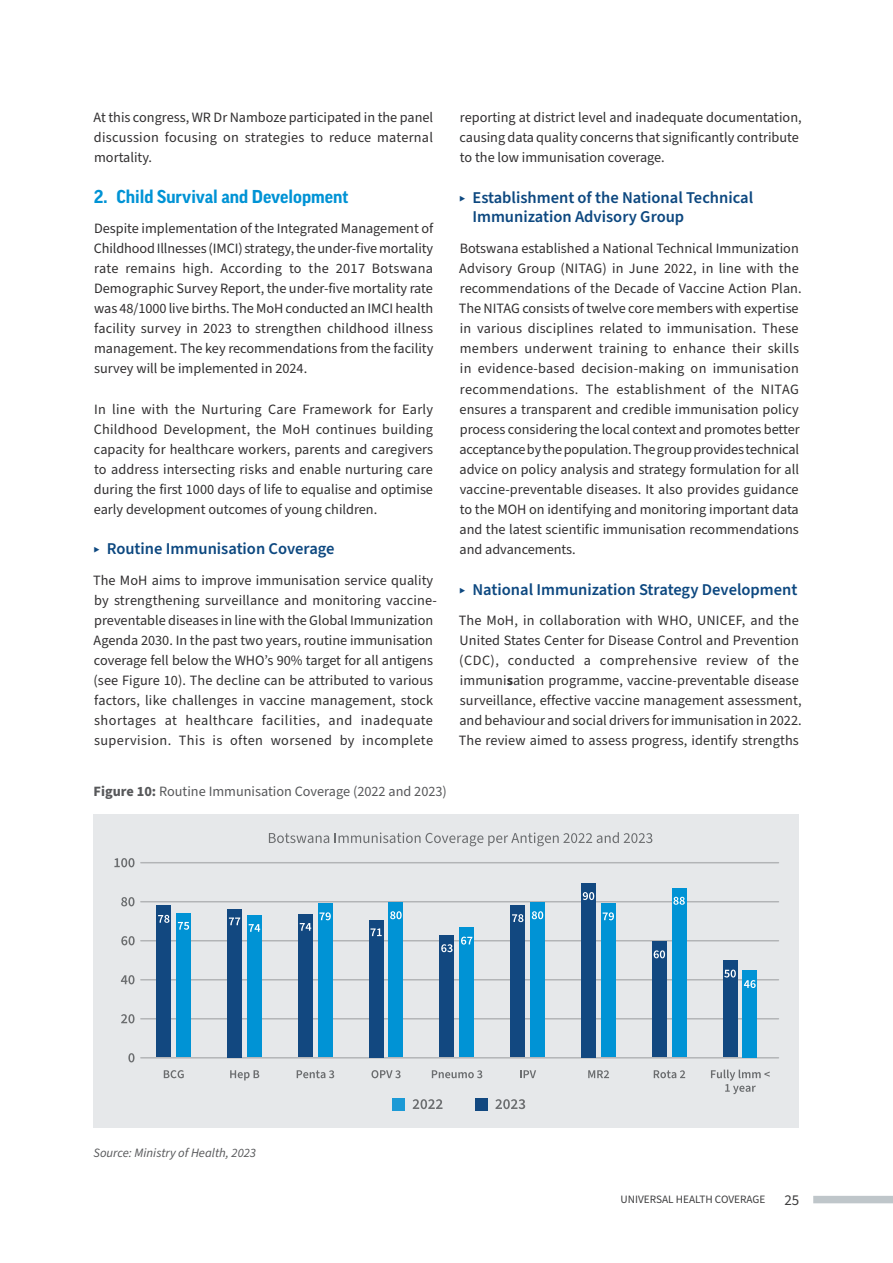
<style>
.page{position:relative;width:893px;height:1263px;background:#fff}
.page>*{position:absolute;margin:0;border:0;box-sizing:border-box;transform-origin:0 0}
.Heading_4{font:700 18px "Good Pro";color:#0093d5}
.t1{font:600 16.5px/19.8px "Source Sans Pro";color:#0d4880}
.t2{font:15px "Source Sans Pro";color:#3e3e3f}
.Body{font:14.25px/20.1px "Source Sans Pro";color:#312f30}
.Caption_Span{font:14.25px "Source Sans Pro";color:#57585a}
.Source{font:italic 12.75px "Source Sans Pro";color:#57585a}
.t3{font:11.25px "Source Sans Pro";color:#3e3e3f}
.s1{font-weight:700}
</style>
<div class="page">
<div style="left:94px;top:815px;width:705px;height:313px;background:#e0e3e5"></div>
<hr style="left:141px;top:901px;width:637px;height:1px;background:#b2b4b6">
<svg style="left:121px;top:897px;width:14px;height:9px"></svg>
<hr style="left:141px;top:862px;width:637px;height:1px;background:#b2b4b6">
<svg style="left:114px;top:858px;width:21px;height:9px"></svg>
<hr style="left:141px;top:940px;width:637px;height:1px;background:#b2b4b6">
<svg style="left:121px;top:936px;width:14px;height:9px"></svg>
<hr style="left:141px;top:979px;width:637px;height:1px;background:#b2b4b6">
<svg style="left:121px;top:975px;width:14px;height:9px"></svg>
<hr style="left:141px;top:1018px;width:637px;height:1px;background:#b2b4b6">
<svg style="left:121px;top:1014px;width:14px;height:9px"></svg>
<hr style="left:141px;top:1057px;width:637px;height:1px;background:#b2b4b6">
<svg style="left:128px;top:1053px;width:7px;height:9px"></svg>
<svg style="left:164px;top:1070px;width:20px;height:8px"></svg>
<div style="left:156px;top:906px;width:15px;height:151px;background:#124880"></div>
<div style="left:176px;top:913px;width:15px;height:144px;background:#0093d5"></div>
<svg style="left:158px;top:915px;width:11px;height:8px"></svg>
<svg style="left:178px;top:922px;width:11px;height:8px"></svg>
<div style="left:227px;top:909px;width:15px;height:148px;background:#124880"></div>
<div style="left:247px;top:916px;width:15px;height:141px;background:#0093d5"></div>
<svg style="left:229px;top:917px;width:11px;height:8px"></svg>
<svg style="left:249px;top:924px;width:11px;height:8px"></svg>
<div style="left:318px;top:903px;width:15px;height:154px;background:#0093d5"></div>
<div style="left:298px;top:914px;width:15px;height:143px;background:#124880"></div>
<svg style="left:300px;top:923px;width:11px;height:8px"></svg>
<svg style="left:319px;top:912px;width:12px;height:8px"></svg>
<div style="left:388px;top:902px;width:15px;height:155px;background:#0093d5"></div>
<div style="left:369px;top:920px;width:15px;height:137px;background:#124880"></div>
<svg style="left:370px;top:928px;width:12px;height:8px"></svg>
<svg style="left:390px;top:911px;width:12px;height:8px"></svg>
<div style="left:459px;top:928px;width:15px;height:129px;background:#0093d5"></div>
<div style="left:439px;top:935px;width:15px;height:122px;background:#124880"></div>
<svg style="left:441px;top:944px;width:12px;height:8px"></svg>
<svg style="left:461px;top:937px;width:11px;height:7px"></svg>
<div style="left:530px;top:902px;width:15px;height:155px;background:#0093d5"></div>
<div style="left:510px;top:906px;width:15px;height:151px;background:#124880"></div>
<svg style="left:512px;top:914px;width:11px;height:8px"></svg>
<svg style="left:532px;top:911px;width:11px;height:8px"></svg>
<div style="left:601px;top:903px;width:15px;height:154px;background:#0093d5"></div>
<div style="left:581px;top:883px;width:15px;height:174px;background:#124880"></div>
<svg style="left:583px;top:892px;width:11px;height:8px"></svg>
<svg style="left:603px;top:912px;width:11px;height:8px"></svg>
<div style="left:672px;top:888px;width:15px;height:169px;background:#0093d5"></div>
<div style="left:652px;top:941px;width:15px;height:116px;background:#124880"></div>
<svg style="left:654px;top:950px;width:11px;height:8px"></svg>
<svg style="left:673px;top:897px;width:12px;height:8px"></svg>
<div style="left:742px;top:970px;width:15px;height:87px;background:#0093d5"></div>
<div style="left:723px;top:961px;width:15px;height:96px;background:#124880"></div>
<svg style="left:724px;top:969px;width:12px;height:8px"></svg>
<svg style="left:744px;top:980px;width:12px;height:8px"></svg>
<svg style="left:230px;top:1070px;width:29px;height:10px"></svg>
<svg style="left:297px;top:1070px;width:37px;height:8px"></svg>
<svg style="left:371px;top:1070px;width:30px;height:8px"></svg>
<svg style="left:520px;top:1070px;width:16px;height:8px"></svg>
<svg style="left:588px;top:1070px;width:21px;height:8px"></svg>
<svg style="left:654px;top:1070px;width:31px;height:8px"></svg>
<svg style="left:711px;top:1069px;width:59px;height:25px"></svg>
<svg style="left:432px;top:1070px;width:50px;height:8px"></svg>
<svg style="left:269px;top:833px;width:60px;height:10px"></svg>
<svg style="left:335px;top:832px;width:317px;height:14px"></svg>
<svg style="left:495px;top:1099px;width:30px;height:10px"></svg>
<div style="left:475px;top:1098px;width:12px;height:12px;background:#124880"></div>
<svg style="left:413px;top:1099px;width:29px;height:10px"></svg>
<div style="left:392px;top:1098px;width:13px;height:12px;background:#1c9ad6"></div>
<div style="left:813px;top:1196px;width:80px;height:7px;background:#bfc6ca"></div>
<p class="Body" style="left:94px;top:108px;width:341px;text-align:justify">At this congress, WR Dr Namboze participated in the panel discussion focusing on strategies to reduce maternal mortality.</p>
<p class="Heading_4" style="left:94px;top:186px;width:256px">2. Child Survival and Development</p>
<p class="Body" style="left:94px;top:218px;width:341px;text-align:justify">Despite implementation of the Integrated Management of Childhood Illnesses (IMCI) strategy, the under-five mortality rate remains high. According to the 2017 Botswana Demographic Survey Report, the under-five mortality rate was 48/1000 live births. The MoH conducted an IMCI health facility survey in 2023 to strengthen childhood illness management. The key recommendations from the facility survey will be implemented in 2024.</p>
<p class="Body" style="left:94px;top:399px;width:341px;text-align:justify">In line with the Nurturing Care Framework for Early Childhood Development, the MoH continues building capacity for healthcare workers, parents and caregivers to address intersecting risks and enable nurturing care during the first 1000 days of life to equalise and optimise early development outcomes of young children.</p>
<p class="t1" style="left:94px;top:539px;width:242px"><span class="s1">▸</span> Routine Immunisation Coverage</p>
<p class="Body" style="left:93px;top:570px;width:345px">The MoH aims to improve immunisation service quality by strengthening surveillance and monitoring vaccine&shy;preventable diseases in line with the Global Immunization Agenda 2030. In the past two years, routine immunisation coverage fell below the WHO’s 90% target for all antigens (see Figure 10). The decline can be attributed to various factors, like challenges in vaccine management, stock shortages at healthcare facilities, and inadequate supervision. This is often worsened by incomplete</p>
<p class="Body" style="left:460px;top:108px;width:344px">reporting at district level and inadequate documentation, causing data quality concerns that significantly contribute to the low immunisation coverage.</p>
<p class="t1" style="left:472px;top:188px;width:282px;text-indent:-13px"><span class="s1">▸</span> Establishment of the National Technical<br>Immunization Advisory Group</p>
<p class="Body" style="left:459px;top:238px;width:344px">Botswana established a National Technical Immunization Advisory Group (NITAG) in June 2022, in line with the recommendations of the Decade of Vaccine Action Plan.<br>The NITAG consists of twelve core members with expertise in various disciplines related to immunisation. These members underwent training to enhance their skills in evidence-based decision-making on immunisation recommendations. The establishment of the NITAG ensures a transparent and credible immunisation policy process considering the local context and promotes better acceptance by the population. The group provides technical advice on policy analysis and strategy formulation for all vaccine‐preventable diseases. It also provides guidance to the MOH on identifying and monitoring important data and the latest scientific immunisation recommendations and advancements.</p>
<p class="t1" style="left:459px;top:580px;width:339px"><span class="s1">▸</span> National Immunization Strategy Development</p>
<p class="Body" style="left:459px;top:610px;width:344px">The MoH, in collaboration with WHO, UNICEF, and the United States Center for Disease Control and Prevention (CDC), conducted a comprehensive review of the immuni<span class="s1">s</span>ation programme, vaccine-preventable disease surveillance, effective vaccine management assessment, and behaviour and social drivers for immunisation in 2022.<br>The review aimed to assess progress, identify strengths</p>
<p class="Caption_Span" style="left:94px;top:781px;width:355px"><span class="s1">Figure 10:</span> Routine Immunisation Coverage (2022 and 2023)</p>
<p class="Source" style="left:94px;top:1145px;width:164px">Source: Ministry of Health, 2023</p>
<p class="t3" style="left:620px;top:1192px;width:146px">UNIVERSAL HEALTH COVERAGE</p>
<p class="t2" style="left:784px;top:1189px;width:16px">25</p>
</div>
